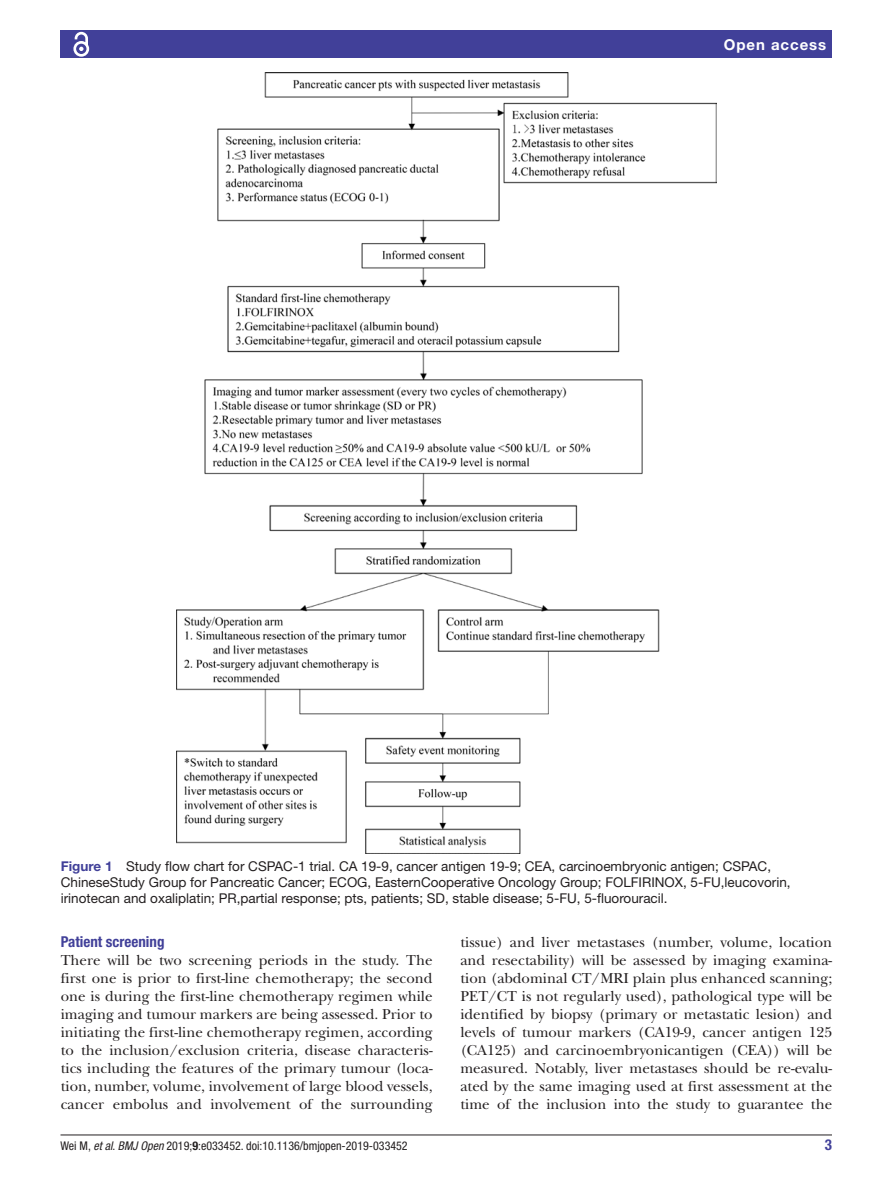
<style>
.page{position:relative;width:893px;height:1191px;background:#fff}
.page>*{position:absolute;margin:0;border:0;box-sizing:border-box;transform-origin:0 0}
.t1{font:15px/18px "New Baskerville";color:#231f20;text-align:justify}
.t2{font:700 condensed 15px "Helvetica Neue LT Std";color:#414099}
.t3{font:700 15px "Helvetica Neue LT Std";letter-spacing:.065em;color:#fff}
.t4{font:13.5px/16.2px "Helvetica Neue LT Std";color:#231f20}
.t5{font:condensed 12px "Helvetica Neue LT Std";color:#231f20}
.s1{font-weight:700;color:#414099}
.s2{font-style:italic}
.s3{font-weight:700}
</style>
<div class="page">
<hr style="left:61px;top:1134px;width:771px;height:1px;background:#231f20">
<div style="left:61px;top:31px;width:771px;height:27px;background:#414099"></div>
<svg style="left:73px;top:31px;width:17px;height:26px"></svg>
<img style="left:176px;top:73px;width:540px;height:780px">
<p class="t3" style="left:724px;top:35px;width:104px">Open access</p>
<p class="t4" style="left:61px;top:858px;width:731px"><span class="s1">Figure 1</span> Study flow chart for CSPAC-1 trial. CA 19-9, cancer antigen 19-9; CEA, carcinoembryonic antigen; CSPAC,<br>ChineseStudy Group for Pancreatic Cancer; ECOG, EasternCooperative Oncology Group; FOLFIRINOX, 5-FU,leucovorin, irinotecan and oxaliplatin; PR,partial response; pts, patients; SD, stable disease; 5-FU, 5-fluorouracil.</p>
<p class="t2" style="left:61px;top:933px;width:105px">Patient screening</p>
<p class="t1" style="left:61px;top:951px;width:373px">There will be two screening periods in the study. The first one is prior to first-line chemotherapy; the second one is during the first-line chemotherapy regimen while imaging and tumour markers are being assessed. Prior to initiating the first-line chemotherapy regimen, according to the inclusion/exclusion criteria, disease characteris&shy;tics including the features of the primary tumour (loca&shy;tion, number, volume, involvement of large blood vessels, cancer embolus and involvement of the surrounding</p>
<p class="t1" style="left:460px;top:933px;width:373px">tissue) and liver metastases (number, volume, location and resectability) will be assessed by imaging examina&shy;tion (abdominal CT/MRI plain plus enhanced scanning; PET/CT is not regularly used), pathological type will be identified by biopsy (primary or metastatic lesion) and levels of tumour markers (CA19-9, cancer antigen 125 (CA125) and carcinoembryonicantigen (CEA)) will be measured. Notably, liver metastases should be re-evalu&shy;ated by the same imaging used at first assessment at the time of the inclusion into the study to guarantee the</p>
<p class="t5" style="left:61px;top:1138px;width:349px">Wei M, <span class="s2">et al</span>. <span class="s2">BMJ Open</span> 2019;<span class="s3">9</span>:e033452. doi:10.1136/bmjopen-2019-033452</p>
<p class="t2" style="left:825px;top:1135px;width:9px">3</p>
</div>
